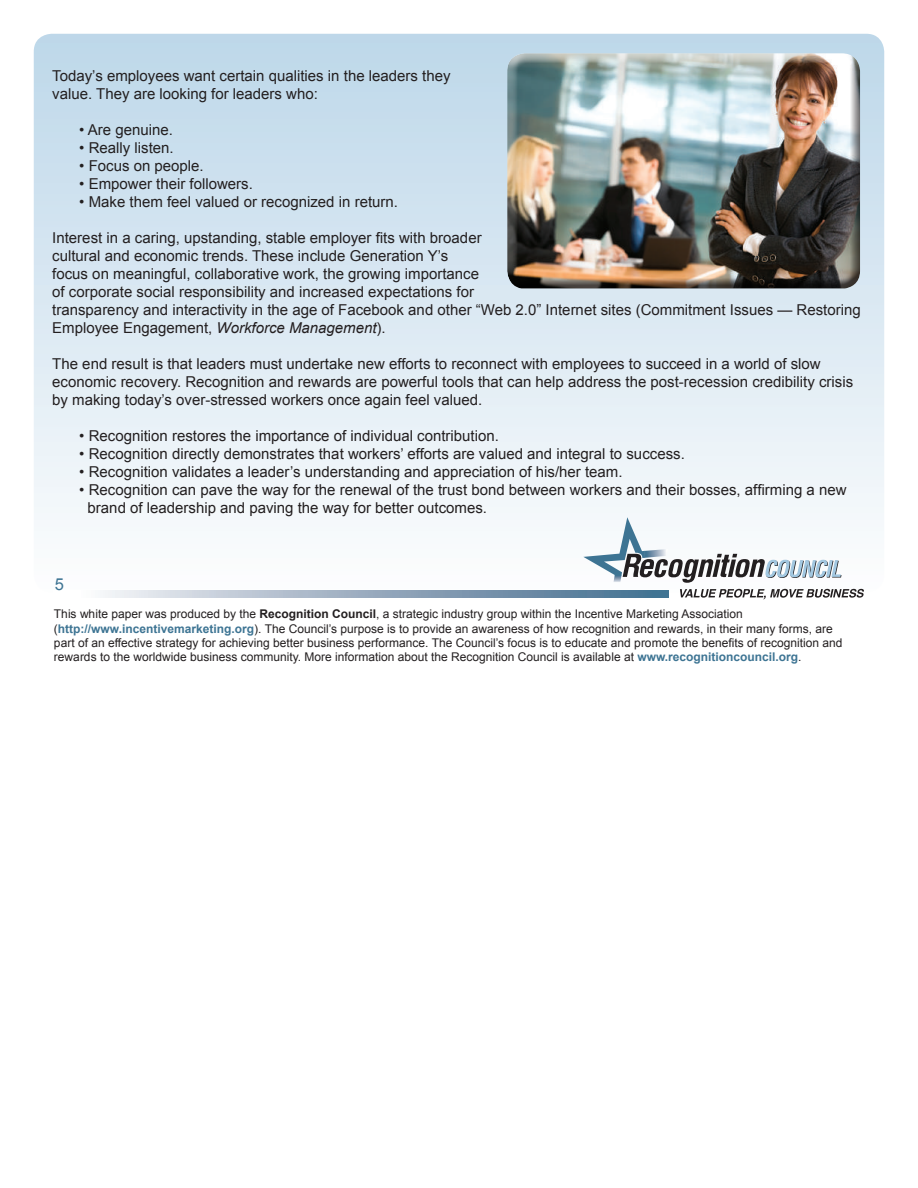
<style>
.page{position:relative;width:918px;height:1188px;background:#fff}
.page>*{position:absolute;margin:0;border:0;box-sizing:border-box;transform-origin:0 0}
.t1{font:16.5px "Arial";color:#3d7493}
.t2{font:15px/18px "Arial";color:#231f20}
.t3{font:12px/14.4px "Arial";color:#231f20}
.s1{font-style:italic}
.s2{font-weight:700}
.s3{font-weight:700;color:#3d7493}
</style>
<div class="page">
<div style="left:34px;top:34px;width:850px;height:558px;background:linear-gradient(to bottom,#bdd7e9,#fcfdfd);border-radius:18px"></div>
<div style="left:507px;top:57px;width:354px;height:233px;background:#231f20;opacity:.75"></div>
<svg style="left:680px;top:589px;width:184px;height:10px"></svg>
<svg style="left:583px;top:517px;width:259px;height:66px"></svg>
<svg style="left:54px;top:590px;width:615px;height:8px;background:#9db1c3"></svg>
<p class="t2" style="left:52px;top:67px;width:400px">Today’s employees want certain qualities in the leaders they value. They are looking for leaders who:</p>
<p class="t2" style="left:79px;top:121px;width:95px">• Are genuine.</p>
<p class="t2" style="left:79px;top:139px;width:96px">• Really listen.</p>
<p class="t2" style="left:79px;top:157px;width:126px">• Focus on people.</p>
<p class="t2" style="left:79px;top:175px;width:175px">• Empower their followers.</p>
<p class="t2" style="left:79px;top:193px;width:320px">• Make them feel valued or recognized in return.</p>
<p class="t2" style="left:52px;top:229px;width:810px">Interest in a caring, upstanding, stable employer fits with broader<br>cultural and economic trends. These include Generation Y’s<br>focus on meaningful, collaborative work, the growing importance<br>of corporate social responsibility and increased expectations for<br>transparency and interactivity in the age of Facebook and other “Web 2.0” Internet sites (Commitment Issues — Restoring Employee Engagement, <span class="s1">Workforce Management</span>).</p>
<p class="t2" style="left:52px;top:355px;width:802px">The end result is that leaders must undertake new efforts to reconnect with employees to succeed in a world of slow economic recovery. Recognition and rewards are powerful tools that can help address the post-recession credibility crisis by making today’s over-stressed workers once again feel valued.</p>
<p class="t2" style="left:79px;top:427px;width:421px">• Recognition restores the importance of individual contribution.</p>
<p class="t2" style="left:79px;top:445px;width:607px">• Recognition directly demonstrates that workers’ efforts are valued and integral to success.</p>
<p class="t2" style="left:79px;top:463px;width:545px">• Recognition validates a leader’s understanding and appreciation of his/her team.</p>
<p class="t2" style="left:88px;top:481px;width:760px;text-indent:-8px">• Recognition can pave the way for the renewal of the trust bond between workers and their bosses, affirming a new brand of leadership and paving the way for better outcomes.</p>
<p class="t1" style="left:55px;top:573px;width:11px">5</p>
<p class="t3" style="left:54px;top:607px;width:790px">This white paper was produced by the <span class="s2">Recognition Council</span>, a strategic industry group within the Incentive Marketing Association (<span class="s3">http://www.incentivemarketing.org</span>). The Council’s purpose is to provide an awareness of how recognition and rewards, in their many forms, are part of an effective strategy for achieving better business performance. The Council’s focus is to educate and promote the benefits of recognition and rewards to the worldwide business community. More information about the Recognition Council is available at <span class="s3">www.recognitioncouncil.org</span>.</p>
</div>
